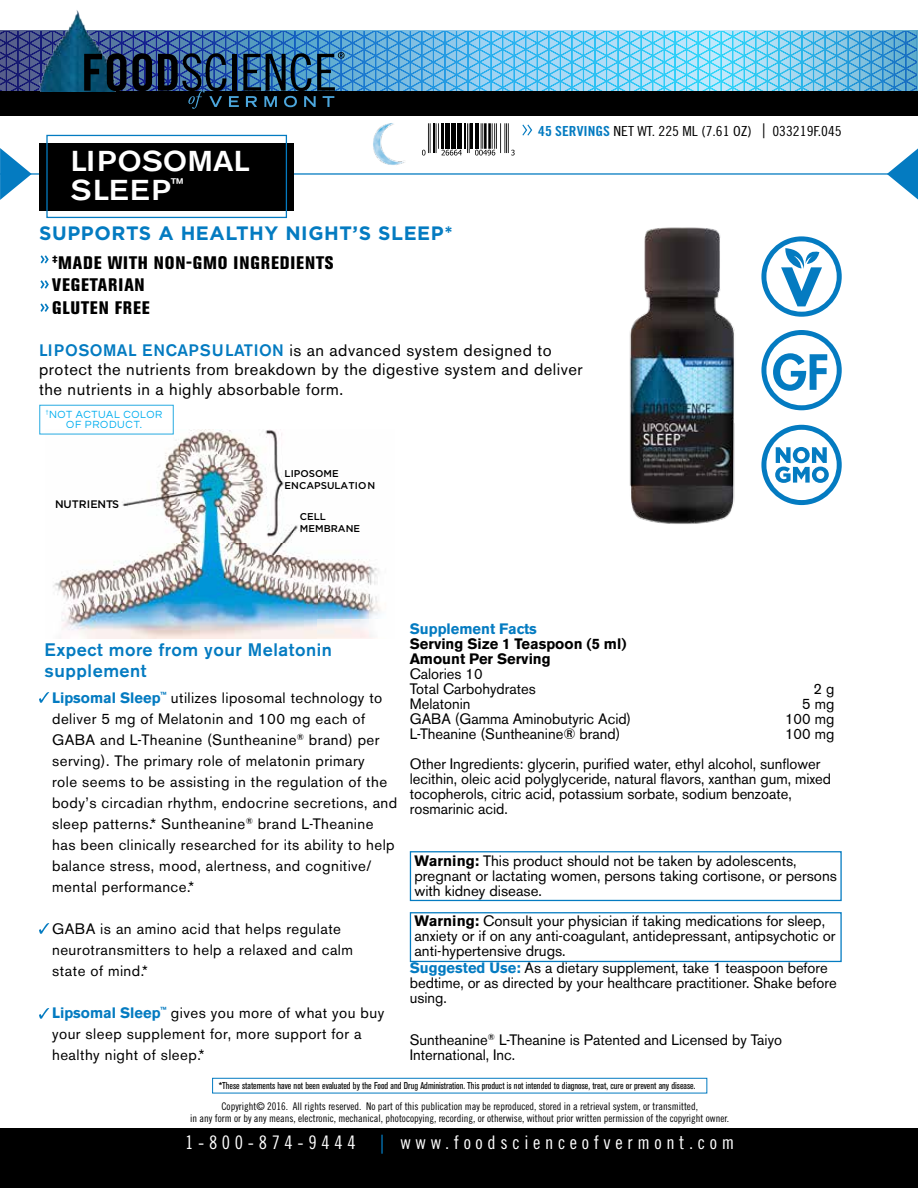
<style>
.page{position:relative;width:918px;height:1188px;background:#fff}
.page>*{position:absolute;margin:0;border:0;box-sizing:border-box;transform-origin:0 0}
.t1{font:500 28.5px/28.5px "Akzidenz Grotesk BE";color:#fff;scale:1.11 1}
.t2{font:700 19.35px "Gotham";letter-spacing:.03em;color:#047bc1}
.t3{font:18.6px "Trade Gothic Cond Eighteen";letter-spacing:.25em;color:#fff}
.t4{font:800 condensed 18px/22.5px "Akzidenz Grotesk BE";letter-spacing:.05em;color:#000}
.t5{font:500 18px/21px "Akzidenz Grotesk BE";letter-spacing:.03em;color:#047bc1}
.t6{font:16.5px/19.5px "Akzidenz Grotesk BE";letter-spacing:.03em;color:#000}
.t7{font:15px/15px "Akzidenz Grotesk BE";color:#000}
.t8{font:15px/21px "Akzidenz Grotesk BE";letter-spacing:.03em;color:#000}
.t9{font:700 15px/15px "Akzidenz Grotesk BE";color:#000}
.t10{font:700 15px "Akzidenz Grotesk BE";color:#047bc1}
.t11{font:13.95px "Trade Gothic Cond Eighteen";color:#000;scale:1.11 1}
.t12{font:500 10.95px "Gotham";color:#000}
.t13{font:10.8px/10.6px "Questrial";letter-spacing:.06em;color:#00aeef;text-align:center}
.t14{font:10.5px/12px "Trade Gothic Cond Eighteen";color:#000;text-align:center}
.t15{font:condensed 9.9px "Akzidenz Grotesk BE";color:#000}
.t16{font:500 9.9px/11.9px "Gotham";color:#000}
.s1{font-family:"Trade Gothic Bold Cond Twenty";color:#047bc1}
.s2{font-size:20.1px}
.s3{font-weight:500;color:#047bc1}
.s4{font-weight:700;color:#047bc1}
.s5{font-weight:700}
.s6{color:#047bc1}
</style>
<div class="page">
<hr style="left:0;top:173px;width:917px;height:2px;background:#047bc1">
<img style="left:629px;top:227px;width:106px;height:297px">
<div style="left:39px;top:143px;width:255px;height:68px;background:#000"></div>
<div style="left:46px;top:135px;width:241px;height:83px;border:1px solid #047bc1"></div>
<img style="left:373px;top:123px;width:32px;height:42px">
<div style="left:410px;top:851px;width:432px;height:50px;border:1px solid #047bc1"></div>
<div style="left:410px;top:912px;width:432px;height:50px;border:1px solid #047bc1"></div>
<svg style="left:522px;top:125px;width:10px;height:11px"></svg>
<svg style="left:423px;top:123px;width:91px;height:30px"></svg>
<hr style="left:430px;top:123px;width:1px;height:30px;background:#000">
<hr style="left:428px;top:123px;width:1px;height:30px;background:#000">
<hr style="left:433px;top:123px;width:2px;height:30px;background:#000">
<hr style="left:436px;top:123px;width:1px;height:30px;background:#000">
<hr style="left:469px;top:123px;width:1px;height:30px;background:#000">
<hr style="left:467px;top:123px;width:1px;height:30px;background:#000">
<hr style="left:470px;top:123px;width:3px;height:26px;background:#000">
<hr style="left:508px;top:123px;width:1px;height:30px;background:#000">
<hr style="left:506px;top:123px;width:1px;height:30px;background:#000">
<hr style="left:504px;top:123px;width:1px;height:30px;background:#000">
<hr style="left:500px;top:123px;width:1px;height:30px;background:#000">
<svg style="left:422px;top:150px;width:4px;height:6px"></svg>
<svg style="left:438px;top:123px;width:28px;height:33px"></svg>
<svg style="left:475px;top:123px;width:22px;height:33px"></svg>
<svg style="left:511px;top:150px;width:4px;height:6px"></svg>
<svg style="left:761px;top:330px;width:81px;height:80px"></svg>
<svg style="left:761px;top:425px;width:81px;height:80px"></svg>
<svg style="left:761px;top:236px;width:81px;height:81px"></svg>
<div style="left:212px;top:1078px;width:495px;height:15px;border:1px solid #047bc1"></div>
<div style="left:0;top:1129px;width:918px;height:59px;background:#000"></div>
<svg style="left:0;top:148px;width:32px;height:52px"></svg>
<svg style="left:887px;top:148px;width:31px;height:52px"></svg>
<div style="left:0;top:91px;width:918px;height:25px;background:#000"></div>
<img style="left:36px;top:10px;width:85px;height:21px">
<svg style="left:0;top:31px;width:916px;height:78px"></svg>
<img style="left:45px;top:430px;width:335px;height:209px">
<svg style="left:41px;top:255px;width:8px;height:8px"></svg>
<svg style="left:40px;top:280px;width:9px;height:9px"></svg>
<svg style="left:40px;top:303px;width:9px;height:9px"></svg>
<svg style="left:39px;top:692px;width:10px;height:11px"></svg>
<svg style="left:39px;top:923px;width:10px;height:11px"></svg>
<svg style="left:39px;top:1008px;width:10px;height:11px"></svg>
<h1 class="t1" style="left:70px;top:147px;width:163px">LIPOSOMAL<br>SLEEP<sup>™</sup></h1>
<p class="t2" style="left:39px;top:222px;width:415px">SUPPORTS A HEALTHY NIGHT’S SLEEP*</p>
<p class="t4" style="left:52px;top:251px;width:283px"><sup>‡</sup>MADE WITH NON-GMO INGREDIENTS<br>VEGETARIAN<br>GLUTEN FREE</p>
<p class="t11" style="left:538px;top:122px;width:275px"><span class="s1">45 SERVINGS</span> NET WT. 225 ML (7.61 OZ) <span class="s2">|</span> 033219F.045</p>
<p class="t6" style="left:39px;top:340px;width:545px"><span class="s3">LIPOSOMAL ENCAPSULATION</span> is an advanced system designed to protect the nutrients from breakdown by the digestive system and deliver the nutrients in a highly absorbable form.</p>
<p class="t13" style="left:46px;top:409px;width:118px"><sup>†</sup>NOT ACTUAL COLOR<br>OF PRODUCT.</p>
<p class="t12" style="left:55px;top:498px;width:66px">NUTRIENTS</p>
<p class="t16" style="left:285px;top:468px;width:92px">LIPOSOME<br>ENCAPSULATION</p>
<p class="t16" style="left:300px;top:510px;width:62px">CELL<br>MEMBRANE</p>
<p class="t10" style="left:410px;top:620px;width:129px">Supplement Facts</p>
<p class="t9" style="left:410px;top:637px;width:218px">Serving Size 1 Teaspoon (5 ml)<br>Amount Per Serving</p>
<p class="t7" style="left:410px;top:667px;width:127px">Calories 10<br>Total Carbohydrates</p>
<p class="t5" style="left:45px;top:639px;width:289px">Expect more from your Melatonin supplement</p>
<p class="t7" style="left:814px;top:682px;width:22px">2 g</p>
<p class="t8" style="left:52px;top:688px;width:347px"><span class="s4">Lipsomal Sleep</span><sup>™</sup> utilizes liposomal technology to deliver 5 mg of Melatonin and 100 mg each of GABA and L-Theanine (Suntheanine<sup>®</sup> brand) per serving). The primary role of melatonin primary<br>role seems to be assisting in the regulation of the body’s circadian rhythm, endocrine secretions, and sleep patterns.* Suntheanine<sup>®</sup> brand L-Theanine has been clinically researched for its ability to help balance stress, mood, alertness, and cognitive/ mental performance.*</p>
<p class="t8" style="left:52px;top:919px;width:302px">GABA is an amino acid that helps regulate neurotransmitters to help a relaxed and calm state of mind.*</p>
<p class="t8" style="left:52px;top:1003px;width:334px"><span class="s4">Lipsomal Sleep</span><sup>™</sup> gives you more of what you buy your sleep supplement for, more support for a healthy night of sleep.*</p>
<p class="t15" style="left:219px;top:1080px;width:478px">*These statements have not been evaluated by the Food and Drug Administration. This product is not intended to diagnose, treat, cure or prevent any disease.</p>
<p class="t7" style="left:410px;top:697px;width:62px">Melatonin</p>
<p class="t7" style="left:802px;top:697px;width:34px">5 mg</p>
<p class="t7" style="left:410px;top:712px;width:223px">GABA (Gamma Aminobutyric Acid)</p>
<p class="t7" style="left:785px;top:712px;width:51px">100 mg</p>
<p class="t7" style="left:410px;top:727px;width:212px">L-Theanine (Suntheanine® brand)</p>
<p class="t7" style="left:410px;top:719px;width:426px;line-height:30px;text-indent:375px">100 mg<br>Other Ingredients: glycerin, purified water, ethyl alcohol, sunflower</p>
<p class="t7" style="left:410px;top:772px;width:423px">lecithin, oleic acid polyglyceride, natural flavors, xanthan gum, mixed tocopherols, citric acid, potassium sorbate, sodium benzoate, rosmarinic acid.</p>
<p class="t7" style="left:414px;top:853px;width:424px"><span class="s5">Warning:</span> This product should not be taken by adolescents, pregnant or lactating women, persons taking cortisone, or persons with kidney disease.</p>
<p class="t7" style="left:414px;top:913px;width:423px"><span class="s5">Warning:</span> Consult your physician if taking medications for sleep, anxiety or if on any anti-coagulant, antidepressant, antipsychotic or anti-hypertensive drugs.</p>
<p class="t7" style="left:410px;top:961px;width:428px"><span class="s4">Suggested Use:</span> As a dietary supplement, take 1 teaspoon before bedtime, or as directed by your healthcare practitioner. Shake before using.</p>
<p class="t7" style="left:410px;top:1032px;width:374px">Suntheanine<sup>®</sup> L-Theanine is Patented and Licensed by Taiyo<br>International, Inc.</p>
<p class="t14" style="left:190px;top:1100px;width:540px">Copyright© 2016. All rights reserved. No part of this publication may be reproduced, stored in a retrieval system, or transmitted,<br>in any form or by any means, electronic, mechanical, photocopying, recording, or otherwise, without prior written permission of the copyright owner.</p>
<p class="t3" style="left:185px;top:1131px;width:172px">1-800-874-9444</p>
<p class="t3" style="left:380px;top:1131px;width:356px"><span class="s6">⎢</span> www.foodscienceofvermont.com</p>
</div>
